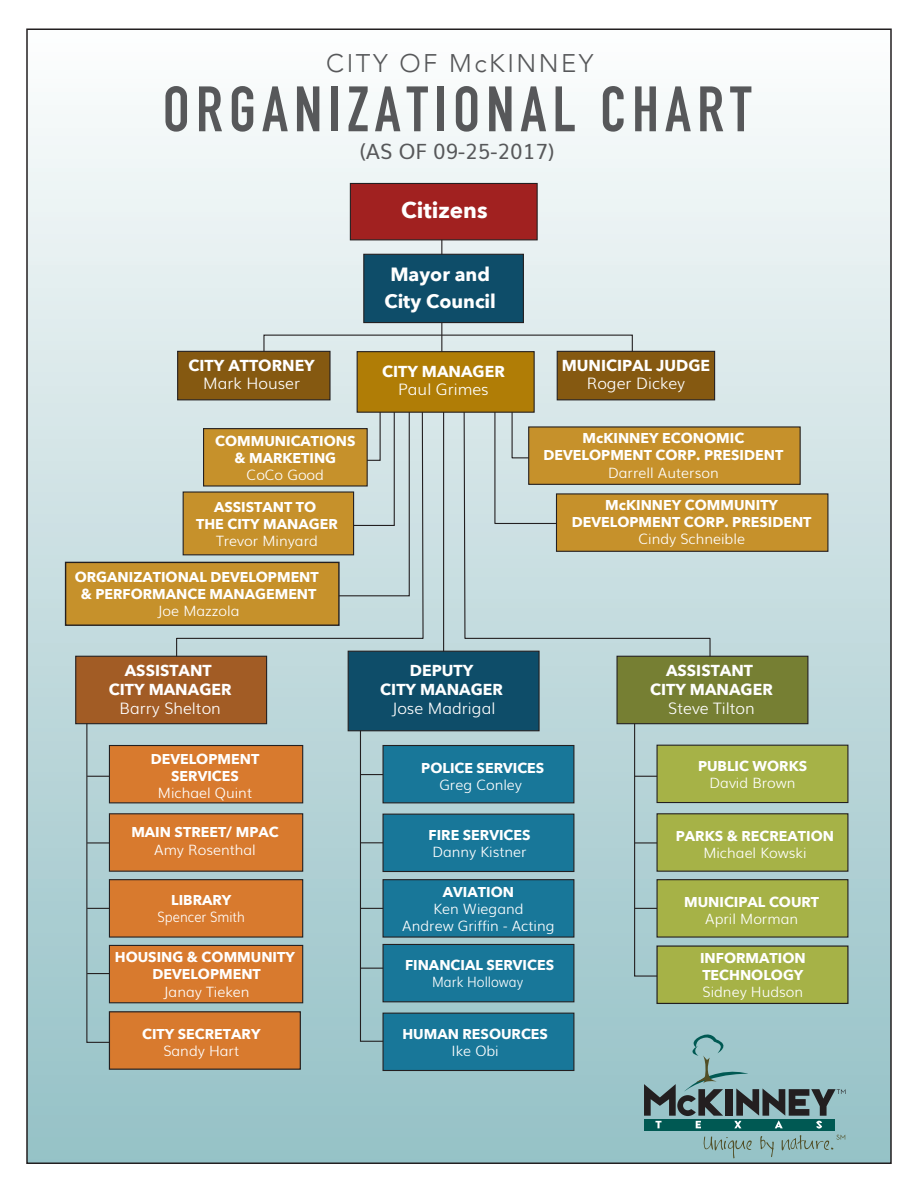
<style>
.page{position:relative;width:918px;height:1188px;background:#fff}
.page>*{position:absolute;margin:0;border:0;box-sizing:border-box;transform-origin:0 0}
.t1{font:700 63px "DIN Condensed";letter-spacing:.1em;color:#57585a}
.t2{font:300 25.5px "Avenir";letter-spacing:.1em;color:#57585a}
.t3{font:700 22.35px "Avenir Next";color:#fff}
.t4{font:21px "Muli";color:#57585a}
.t5{font:700 19.2px "Avenir Next";color:#fff}
.t6{font:700 15.75px/19px "Avenir Next";color:#fff;text-align:center}
.t7{font:300 15.75px "Muli";color:#fff}
.t8{font:700 14.25px/17.1px "Avenir Next";color:#fff;text-align:center}
.t9{font:300 14.25px/17.1px "Muli";color:#fff;text-align:center}
.t10{font:300 14.25px "Muli";color:#fff;scale:.9 1}
</style>
<div class="page">
<div style="left:27px;top:29px;width:864px;height:1134px;background:linear-gradient(to bottom,#fcfcfc,#93bfc5)"></div>
<svg style="left:359px;top:731px;width:33px;height:311px;background:#a5c4c8"></svg>
<svg style="left:86px;top:724px;width:32px;height:319px;background:#a5c4c8"></svg>
<hr style="left:87px;top:776px;width:34px;height:1px;background:#231f20">
<hr style="left:87px;top:908px;width:34px;height:1px;background:#231f20">
<hr style="left:87px;top:973px;width:34px;height:1px;background:#231f20">
<hr style="left:87px;top:842px;width:34px;height:1px;background:#231f20">
<svg style="left:634px;top:724px;width:32px;height:253px;background:#a6c4c8"></svg>
<hr style="left:635px;top:776px;width:34px;height:1px;background:#231f20">
<hr style="left:635px;top:908px;width:34px;height:1px;background:#231f20">
<hr style="left:635px;top:842px;width:34px;height:1px;background:#231f20">
<hr style="left:361px;top:842px;width:33px;height:1px;background:#231f20">
<hr style="left:361px;top:774px;width:33px;height:1px;background:#231f20">
<hr style="left:361px;top:908px;width:33px;height:1px;background:#231f20">
<hr style="left:361px;top:968px;width:33px;height:1px;background:#231f20">
<hr style="left:441px;top:204px;width:1px;height:174px;background:#231f20">
<svg style="left:263px;top:334px;width:370px;height:263px;background:#d0dfe1"></svg>
<hr style="left:443px;top:397px;width:1px;height:274px;background:#231f20">
<svg style="left:176px;top:392px;width:248px;height:269px;background:#c7dadc"></svg>
<svg style="left:463px;top:392px;width:248px;height:295px;background:#c7dbde"></svg>
<div style="left:109px;top:745px;width:194px;height:58px;background:#d87a2e;border:1px solid #231f20"></div>
<div style="left:109px;top:813px;width:194px;height:59px;background:#d87a2e;border:1px solid #231f20"></div>
<div style="left:109px;top:879px;width:194px;height:59px;background:#d87a2e;border:1px solid #231f20"></div>
<div style="left:109px;top:945px;width:194px;height:58px;background:#d87a2e;border:1px solid #231f20"></div>
<div style="left:382px;top:745px;width:192px;height:58px;background:#187799;border:1px solid #231f20"></div>
<div style="left:382px;top:814px;width:192px;height:58px;background:#187799;border:1px solid #231f20"></div>
<div style="left:382px;top:879px;width:192px;height:59px;background:#187799;border:1px solid #231f20"></div>
<div style="left:382px;top:1013px;width:192px;height:58px;background:#187799;border:1px solid #231f20"></div>
<div style="left:382px;top:944px;width:192px;height:58px;background:#187799;border:1px solid #231f20"></div>
<div style="left:348px;top:651px;width:192px;height:80px;background:#0e4d69;border:1px solid #231f20"></div>
<div style="left:75px;top:656px;width:192px;height:68px;background:#a25c25;border:1px solid #231f20"></div>
<div style="left:616px;top:656px;width:192px;height:68px;background:#767f33;border:1px solid #231f20"></div>
<div style="left:357px;top:351px;width:178px;height:62px;background:#b07d06;border:1px solid #231f20"></div>
<div style="left:557px;top:351px;width:158px;height:49px;background:#855911;border:1px solid #231f20"></div>
<div style="left:177px;top:351px;width:154px;height:49px;background:#855911;border:1px solid #231f20"></div>
<div style="left:363px;top:254px;width:161px;height:69px;background:#0e4d69;border:1px solid #231f20"></div>
<div style="left:350px;top:183px;width:188px;height:57px;background:#a12120;border:1px solid #231f20"></div>
<div style="left:657px;top:745px;width:191px;height:58px;background:#a6b247;border:1px solid #231f20"></div>
<div style="left:657px;top:813px;width:191px;height:59px;background:#a6b247;border:1px solid #231f20"></div>
<div style="left:657px;top:879px;width:191px;height:59px;background:#a6b247;border:1px solid #231f20"></div>
<div style="left:203px;top:428px;width:165px;height:59px;background:#c6912b;border:1px solid #231f20"></div>
<div style="left:183px;top:491px;width:171px;height:64px;background:#c6912b;border:1px solid #231f20"></div>
<div style="left:65px;top:562px;width:275px;height:64px;background:#c6912b;border:1px solid #231f20"></div>
<div style="left:528px;top:426px;width:273px;height:59px;background:#c6912b;border:1px solid #231f20"></div>
<div style="left:556px;top:493px;width:272px;height:59px;background:#c6912b;border:1px solid #231f20"></div>
<div style="left:109px;top:1011px;width:192px;height:59px;background:#d87a2e;border:1px solid #231f20"></div>
<div style="left:656px;top:945px;width:193px;height:59px;background:#a6b247;border:1px solid #231f20"></div>
<div style="left:644px;top:1119px;width:191px;height:11px;background:#005953"></div>
<svg style="left:704px;top:1137px;width:48px;height:21px"></svg>
<svg style="left:760px;top:1136px;width:14px;height:21px"></svg>
<svg style="left:644px;top:1035px;width:201px;height:94px;background:#799fa2"></svg>
<svg style="left:782px;top:1135px;width:63px;height:15px"></svg>
<h2 class="t2" style="left:326px;top:48px;width:269px">CITY OF McKINNEY</h2>
<h1 class="t1" style="left:163px;top:72px;width:590px">ORGANIZATIONAL CHART</h1>
<h3 class="t4" style="left:359px;top:135px;width:197px">(AS OF 09-25-2017)</h3>
<h3 class="t3" style="left:401px;top:191px;width:88px">Citizens</h3>
<h3 class="t5" style="left:390px;top:258px;width:101px">Mayor and</h3>
<h3 class="t5" style="left:384px;top:285px;width:113px">City Council</h3>
<p class="t6" style="left:189px;top:356px;width:128px">CITY ATTORNEY</p>
<p class="t7" style="left:203px;top:371px;width:99px">Mark Houser</p>
<p class="t6" style="left:382px;top:361px;width:124px">CITY MANAGER</p>
<p class="t7" style="left:398px;top:377px;width:92px">Paul Grimes</p>
<p class="t6" style="left:562px;top:356px;width:150px">MUNICIPAL JUDGE</p>
<p class="t7" style="left:587px;top:371px;width:100px">Roger Dickey</p>
<p class="t8" style="left:215px;top:432px;width:142px">COMMUNICATIONS &amp; MARKETING</p>
<p class="t9" style="left:247px;top:465px;width:79px">CoCo Good</p>
<p class="t8" style="left:196px;top:498px;width:143px">ASSISTANT TO<br>THE CITY MANAGER</p>
<p class="t9" style="left:216px;top:531px;width:103px">Trevor Minyard</p>
<p class="t8" style="left:75px;top:568px;width:246px">ORGANIZATIONAL DEVELOPMENT &amp; PERFORMANCE MANAGEMENT</p>
<p class="t9" style="left:158px;top:601px;width:83px">Joe Mazzola</p>
<p class="t8" style="left:544px;top:430px;width:241px">McKINNEY ECONOMIC<br>DEVELOPMENT CORP. PRESIDENT</p>
<p class="t9" style="left:608px;top:463px;width:112px">Darrell Auterson</p>
<p class="t8" style="left:572px;top:497px;width:241px">McKINNEY COMMUNITY<br>DEVELOPMENT CORP. PRESIDENT</p>
<p class="t9" style="left:638px;top:530px;width:108px">Cindy Schneible</p>
<p class="t6" style="left:109px;top:661px;width:124px">ASSISTANT<br>CITY MANAGER</p>
<p class="t7" style="left:120px;top:696px;width:103px">Barry Shelton</p>
<p class="t6" style="left:380px;top:661px;width:124px">DEPUTY<br>CITY MANAGER</p>
<p class="t7" style="left:392px;top:696px;width:105px">Jose Madrigal</p>
<p class="t6" style="left:650px;top:661px;width:124px">ASSISTANT<br>CITY MANAGER</p>
<p class="t7" style="left:668px;top:696px;width:88px">Steve Tilton</p>
<p class="t8" style="left:151px;top:750px;width:110px">DEVELOPMENT<br>SERVICES</p>
<p class="t9" style="left:158px;top:783px;width:96px">Michael Quint</p>
<p class="t8" style="left:131px;top:824px;width:149px">MAIN STREET/ MPAC</p>
<p class="t9" style="left:154px;top:840px;width:103px">Amy Rosenthal</p>
<p class="t8" style="left:421px;top:760px;width:125px">POLICE SERVICES</p>
<p class="t9" style="left:439px;top:776px;width:84px">Greg Conley</p>
<p class="t8" style="left:429px;top:826px;width:104px">FIRE SERVICES</p>
<p class="t9" style="left:432px;top:842px;width:96px">Danny Kistner</p>
<p class="t8" style="left:698px;top:757px;width:111px">PUBLIC WORKS</p>
<p class="t9" style="left:710px;top:773px;width:88px">David Brown</p>
<p class="t8" style="left:676px;top:827px;width:160px">PARKS &amp; RECREATION</p>
<p class="t9" style="left:703px;top:843px;width:105px">Michael Kowski</p>
<p class="t8" style="left:171px;top:891px;width:62px">LIBRARY</p>
<p class="t10" style="left:158px;top:905px;width:99px">Spencer Smith</p>
<p class="t8" style="left:443px;top:883px;width:73px">AVIATION</p>
<p class="t9" style="left:402px;top:899px;width:154px">Ken Wiegand<br>Andrew Griffin - Acting</p>
<p class="t8" style="left:684px;top:893px;width:137px">MUNICIPAL COURT</p>
<p class="t9" style="left:705px;top:909px;width:94px">April Morman</p>
<p class="t8" style="left:115px;top:949px;width:182px">HOUSING &amp; COMMUNITY<br>DEVELOPMENT</p>
<p class="t9" style="left:164px;top:982px;width:88px">Janay Tieken</p>
<p class="t8" style="left:405px;top:957px;width:151px">FINANCIAL SERVICES</p>
<p class="t10" style="left:432px;top:971px;width:103px">Mark Holloway</p>
<p class="t8" style="left:700px;top:950px;width:107px;text-align:left">INFORMATION<br>TECHNOLOGY</p>
<p class="t9" style="left:703px;top:983px;width:102px">Sidney Hudson</p>
<p class="t8" style="left:142px;top:1026px;width:120px">CITY SECRETARY</p>
<p class="t9" style="left:163px;top:1042px;width:77px">Sandy Hart</p>
<p class="t8" style="left:402px;top:1025px;width:147px">HUMAN RESOURCES</p>
<p class="t9" style="left:452px;top:1041px;width:49px">Ike Obi</p>
</div>
